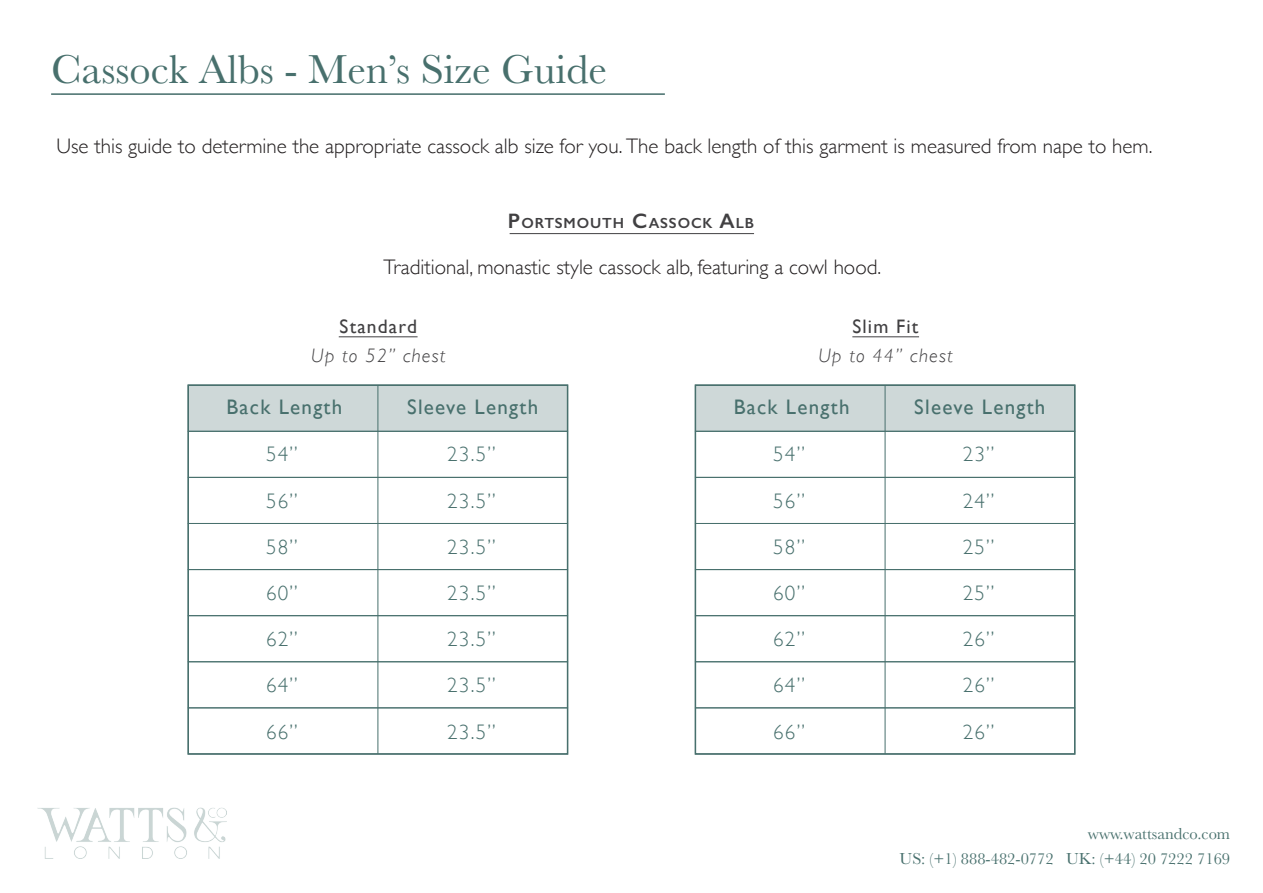
<style>
.page{position:relative;width:1263px;height:893px;background:#fff}
.page>*{position:absolute;margin:0;border:0;box-sizing:border-box;transform-origin:0 0}
.t1{font:42px "Baskerville";color:#48706d}
.t2{font:300 21px "Gill Sans";color:#231f20}
.t3{font:300 21px/46.2px "Gill Sans";letter-spacing:.06em;color:#48706d}
.t4{font:21px "Gill Sans";letter-spacing:.06em;color:#48706d}
.t5{font:italic 300 19.5px "Gill Sans";letter-spacing:.06em;color:#414042}
.t6{font:19.5px "Gill Sans";letter-spacing:.06em;color:#414042}
.t7{font:16.5px/24.3px "Baskerville";color:#48706d;text-align:right}
.t8{font:600 14.7px "Gill Sans";letter-spacing:.06em;color:#414042}
.s1{font-size:21px}
</style>
<div class="page">
<hr style="left:51px;top:93px;width:614px;height:2px;background:#48706d">
<img style="left:38px;top:807px;width:188px;height:51px">
<div style="left:188px;top:385px;width:380px;height:47px;background:#ced8d8"></div>
<div style="left:188px;top:477px;width:380px;height:47px;border:1px solid #48706d"></div>
<div style="left:188px;top:523px;width:380px;height:47px;border:1px solid #48706d"></div>
<div style="left:188px;top:569px;width:380px;height:47px;border:1px solid #48706d"></div>
<div style="left:188px;top:615px;width:380px;height:47px;border:1px solid #48706d"></div>
<div style="left:188px;top:661px;width:380px;height:47px;border:1px solid #48706d"></div>
<div style="left:188px;top:707px;width:380px;height:47px;border:1px solid #48706d"></div>
<hr style="left:377px;top:385px;width:1px;height:369px;background:#48706d">
<div style="left:188px;top:385px;width:380px;height:47px;border:1px solid #48706d"></div>
<div style="left:187px;top:384px;width:381px;height:371px;border:2px solid #48706d"></div>
<hr style="left:339px;top:337px;width:79px;height:1px;background:#414042">
<div style="left:695px;top:385px;width:380px;height:47px;background:#ced8d8"></div>
<div style="left:695px;top:477px;width:380px;height:47px;border:1px solid #48706d"></div>
<div style="left:695px;top:523px;width:380px;height:47px;border:1px solid #48706d"></div>
<div style="left:695px;top:569px;width:380px;height:47px;border:1px solid #48706d"></div>
<div style="left:695px;top:615px;width:380px;height:47px;border:1px solid #48706d"></div>
<div style="left:695px;top:661px;width:380px;height:47px;border:1px solid #48706d"></div>
<div style="left:695px;top:707px;width:380px;height:47px;border:1px solid #48706d"></div>
<hr style="left:885px;top:385px;width:1px;height:369px;background:#48706d">
<div style="left:695px;top:385px;width:380px;height:47px;border:1px solid #48706d"></div>
<div style="left:695px;top:384px;width:380px;height:371px;border:2px solid #48706d"></div>
<hr style="left:852px;top:337px;width:67px;height:1px;background:#414042">
<hr style="left:510px;top:233px;width:244px;height:1px;background:#414042">
<h1 class="t1" style="left:51px;top:42px;width:557px">Cassock Albs - Men’s Size Guide</h1>
<p class="t2" style="left:56px;top:129px;width:1097px">Use this guide to determine the appropriate cassock alb size for you. The back length of this garment is measured from nape to hem.</p>
<p class="t8" style="left:508px;top:214px;width:248px"><span class="s1">P</span>ORTSMOUTH <span class="s1">C</span>ASSOCK <span class="s1">A</span>LB</p>
<p class="t2" style="left:383px;top:250px;width:499px">Traditional, monastic style cassock alb, featuring a cowl hood.</p>
<p class="t6" style="left:340px;top:315px;width:79px">Standard</p>
<p class="t5" style="left:311px;top:345px;width:136px">Up to 52” chest</p>
<p class="t4" style="left:227px;top:395px;width:117px">Back Length</p>
<p class="t4" style="left:407px;top:395px;width:133px">Sleeve Length</p>
<p class="t3" style="left:266px;top:430px;width:33px">54”<br>56”</p>
<p class="t3" style="left:266px;top:523px;width:33px">58”<br>60”</p>
<p class="t3" style="left:266px;top:615px;width:33px">62”</p>
<p class="t3" style="left:266px;top:661px;width:33px">64”</p>
<p class="t3" style="left:266px;top:708px;width:33px">66”</p>
<p class="t3" style="left:447px;top:430px;width:50px">23.5”</p>
<p class="t3" style="left:447px;top:477px;width:50px">23.5”<br>23.5”</p>
<p class="t3" style="left:447px;top:569px;width:50px">23.5”</p>
<p class="t3" style="left:447px;top:615px;width:50px">23.5”</p>
<p class="t3" style="left:447px;top:661px;width:50px">23.5”</p>
<p class="t3" style="left:447px;top:708px;width:50px">23.5”</p>
<p class="t6" style="left:852px;top:315px;width:68px">Slim Fit</p>
<p class="t5" style="left:818px;top:345px;width:136px">Up to 44” chest</p>
<p class="t4" style="left:734px;top:395px;width:117px">Back Length</p>
<p class="t4" style="left:914px;top:395px;width:133px">Sleeve Length</p>
<p class="t3" style="left:773px;top:430px;width:33px">54”<br>56”</p>
<p class="t3" style="left:773px;top:523px;width:33px">58”<br>60”</p>
<p class="t3" style="left:773px;top:615px;width:33px">62”<br>64”</p>
<p class="t3" style="left:773px;top:708px;width:33px">66”</p>
<p class="t3" style="left:963px;top:430px;width:33px;text-align:justify">23” 24” 25”</p>
<p class="t3" style="left:963px;top:569px;width:33px">25”</p>
<p class="t3" style="left:963px;top:615px;width:33px">26”<br>26”</p>
<p class="t3" style="left:963px;top:708px;width:33px">26”</p>
<p class="t7" style="left:900px;top:822px;width:332px">www.wattsandco.com<br>US: (+1) 888-482-0772 UK: (+44) 20 7222 7169</p>
</div>
